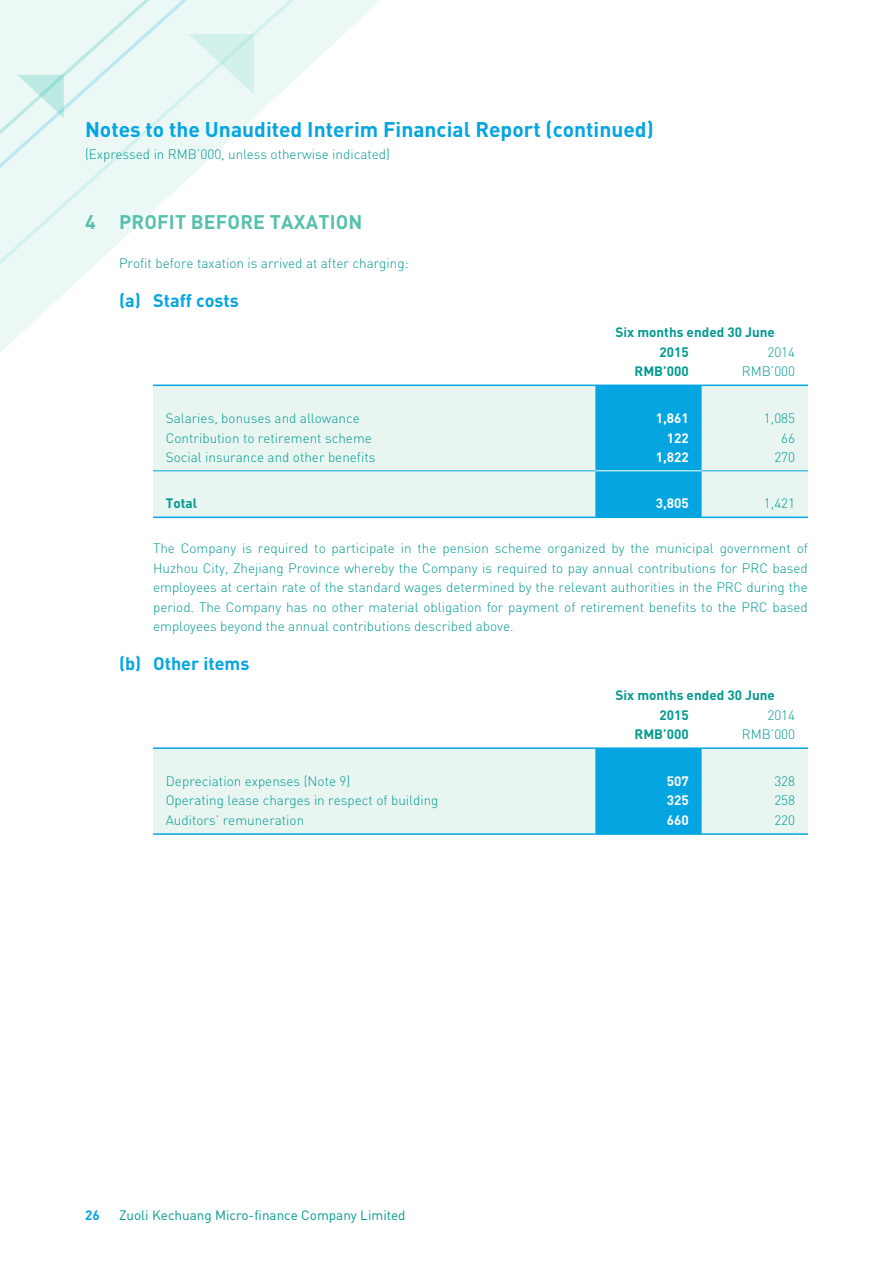
<style>
.page{position:relative;width:893px;height:1263px;background:#fff}
.page>*{position:absolute;margin:0;border:0;box-sizing:border-box;transform-origin:0 0}
.t1{font:700 21px "DIN Pro";color:#04a5e0}
.t2{font:700 19.5px "DIN Pro";letter-spacing:.01em;color:#55c1ac}
.t3{font:700 18px "DIN Pro";color:#04a5e0}
.t4{font:300 13.5px/19.5px "DIN Pro";color:#009a90;text-align:justify}
.t5{font:700 13.5px/19.5px "DIN Pro";color:#009a90}
.t6{font:13.5px "DIN Pro";color:#009a90}
.t7{font:700 13.5px "DIN Pro";color:#fff}
.t8{font:700 13.5px "DIN Pro";color:#04a5e0}
</style>
<div class="page">
<svg style="left:341px;top:0;width:39px;height:37px"></svg>
<svg style="left:234px;top:0;width:107px;height:385px"></svg>
<svg style="left:197px;top:0;width:37px;height:385px"></svg>
<svg style="left:0;top:0;width:197px;height:385px;fill:#ebf8f6"></svg>
<div style="left:153px;top:386px;width:655px;height:131px;background:#e8f5f1"></div>
<hr style="left:153px;top:385px;width:442px;height:1px;background:#04a5e0">
<hr style="left:702px;top:385px;width:93px;height:1px;background:#04a5e0">
<hr style="left:153px;top:470px;width:442px;height:1px;background:#04a5e0">
<hr style="left:702px;top:470px;width:93px;height:1px;background:#04a5e0">
<hr style="left:153px;top:517px;width:442px;height:1px;background:#04a5e0">
<hr style="left:702px;top:517px;width:93px;height:1px;background:#04a5e0">
<svg style="left:795px;top:517px;width:13px;height:1px"></svg>
<svg style="left:795px;top:385px;width:13px;height:1px"></svg>
<svg style="left:795px;top:470px;width:13px;height:1px"></svg>
<div style="left:595px;top:385px;width:107px;height:133px;background:#04a5e0"></div>
<div style="left:153px;top:749px;width:655px;height:84px;background:#e8f5f1"></div>
<hr style="left:153px;top:747px;width:442px;height:2px;background:#04a5e0">
<hr style="left:702px;top:747px;width:93px;height:2px;background:#04a5e0">
<hr style="left:153px;top:833px;width:442px;height:2px;background:#04a5e0">
<div style="left:595px;top:747px;width:107px;height:88px;background:#04a5e0"></div>
<hr style="left:702px;top:833px;width:93px;height:2px;background:#04a5e0">
<svg style="left:795px;top:833px;width:13px;height:2px"></svg>
<svg style="left:795px;top:747px;width:13px;height:2px"></svg>
<h1 class="t1" style="left:85px;top:115px;width:570px">Notes to the Unaudited Interim Financial Report (continued)</h1>
<p class="t4" style="left:85px;top:143px;width:306px">(Expressed in RMB’000, unless otherwise indicated)</p>
<h2 class="t2" style="left:85px;top:209px;width:279px">4 PROFIT BEFORE TAXATION</h2>
<p class="t4" style="left:119px;top:253px;width:291px">Profit before taxation is arrived at after charging:</p>
<h3 class="t3" style="left:119px;top:289px;width:121px">(a) Staff costs</h3>
<p class="t5" style="left:659px;top:322px;width:117px;text-indent:-44px">Six months ended 30 June<br>2015</p>
<p class="t4" style="left:767px;top:342px;width:29px">2014</p>
<p class="t5" style="left:634px;top:361px;width:56px">RMB’000</p>
<p class="t4" style="left:742px;top:361px;width:55px">RMB’000</p>
<p class="t4" style="left:166px;top:408px;width:195px">Salaries, bonuses and allowance</p>
<p class="t7" style="left:656px;top:409px;width:35px">1,861</p>
<p class="t4" style="left:764px;top:408px;width:33px">1,085</p>
<p class="t4" style="left:166px;top:427px;width:208px">Contribution to retirement scheme</p>
<p class="t7" style="left:667px;top:428px;width:23px">122</p>
<p class="t4" style="left:781px;top:427px;width:15px">66</p>
<p class="t4" style="left:166px;top:447px;width:211px">Social insurance and other benefits</p>
<p class="t7" style="left:656px;top:448px;width:35px">1,822</p>
<p class="t4" style="left:774px;top:447px;width:22px">270</p>
<p class="t5" style="left:166px;top:493px;width:33px">Total</p>
<p class="t7" style="left:656px;top:494px;width:35px">3,805</p>
<p class="t4" style="left:764px;top:493px;width:33px">1,421</p>
<p class="t4" style="left:153px;top:538px;width:656px">The Company is required to participate in the pension scheme organized by the municipal government of Huzhou City, Zhejiang Province whereby the Company is required to pay annual contributions for PRC based employees at certain rate of the standard wages determined by the relevant authorities in the PRC during the period. The Company has no other material obligation for payment of retirement benefits to the PRC based employees beyond the annual contributions described above.</p>
<h3 class="t3" style="left:119px;top:651px;width:132px">(b) Other items</h3>
<p class="t5" style="left:659px;top:685px;width:117px;text-indent:-44px">Six months ended 30 June<br>2015</p>
<p class="t4" style="left:767px;top:704px;width:29px">2014</p>
<p class="t5" style="left:634px;top:724px;width:56px">RMB’000</p>
<p class="t4" style="left:742px;top:724px;width:55px">RMB’000</p>
<p class="t4" style="left:166px;top:771px;width:186px">Depreciation expenses (Note 9)</p>
<p class="t7" style="left:667px;top:772px;width:23px">507</p>
<p class="t4" style="left:774px;top:771px;width:22px">328</p>
<p class="t4" style="left:166px;top:790px;width:274px">Operating lease charges in respect of building</p>
<p class="t7" style="left:667px;top:791px;width:23px">325</p>
<p class="t4" style="left:774px;top:790px;width:22px">258</p>
<p class="t4" style="left:166px;top:810px;width:140px">Auditors’ remuneration</p>
<p class="t7" style="left:667px;top:811px;width:23px">660</p>
<p class="t4" style="left:774px;top:810px;width:22px">220</p>
<p class="t8" style="left:85px;top:1206px;width:16px">26</p>
<p class="t6" style="left:119px;top:1206px;width:288px">Zuoli Kechuang Micro-finance Company Limited</p>
</div>
